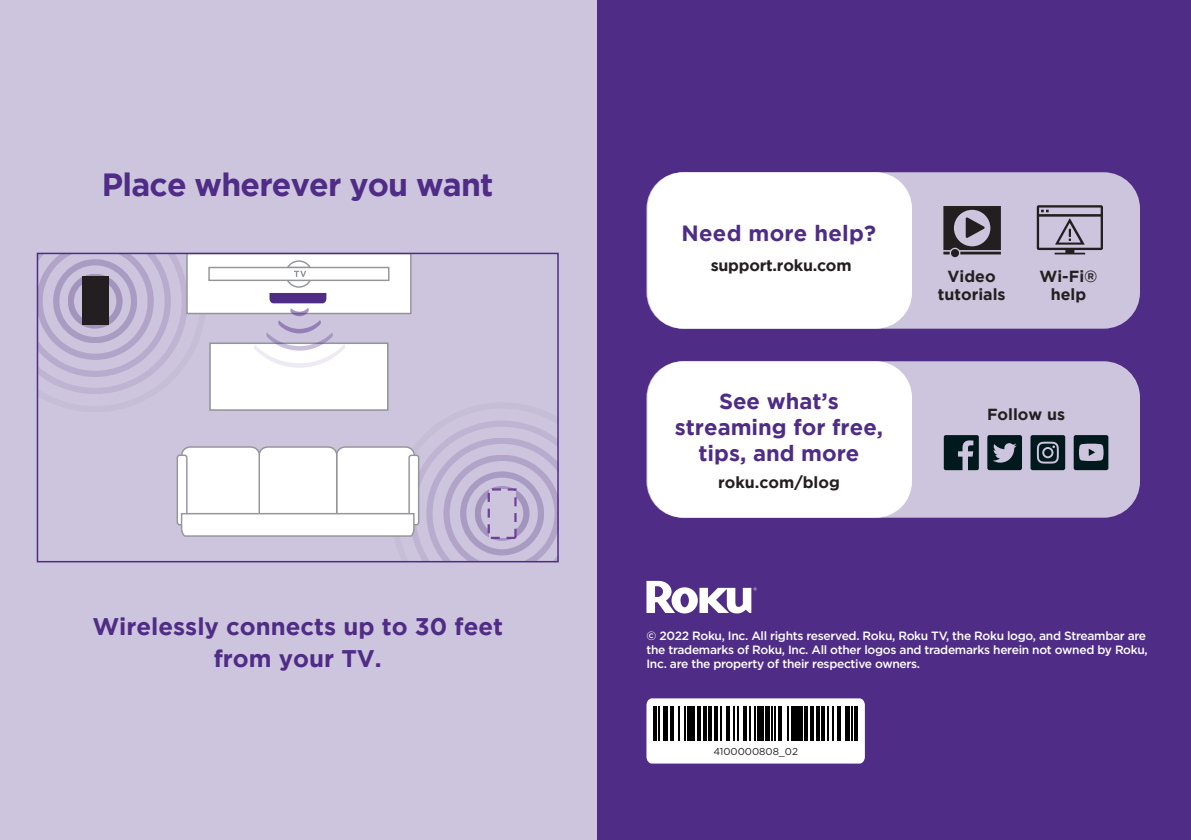
<style>
.page{position:relative;width:1191px;height:840px;background:#fff}
.page>*{position:absolute;margin:0;border:0;box-sizing:border-box;transform-origin:0 0}
.t1{font:700 32px "Gotham";letter-spacing:-.025em;color:#4f2c86}
.t2{font:700 24px "Gotham";color:#4f2c86}
.t3{font:700 22px/26px "Gotham";color:#4f2c86;text-align:center}
.t4{font:700 16px "Gotham";color:#231f20}
.copy{font:500 12px/14px "Gotham";letter-spacing:-.025em;color:#fff}
.t5{font:10px "Gotham";color:#231f20}
</style>
<div class="page">
<div style="left:595px;top:0;width:596px;height:839px;background:#4f2c86"></div>
<div style="left:0;top:0;width:596px;height:839px;background:#cdc5dd"></div>
<svg style="left:646px;top:580px;width:110px;height:33px"></svg>
<svg style="left:40px;top:255px;width:516px;height:304px"></svg>
<div style="left:37px;top:252px;width:522px;height:310px;border:2px solid #4f2c86"></div>
<svg style="left:646px;top:698px;width:219px;height:65px;background:#e2e2e3"></svg>
<div style="left:646px;top:172px;width:494px;height:156px;background:#cdc5dd;border-radius:36px"></div>
<div style="left:647px;top:172px;width:265px;height:156px;background:#fff;border-radius:36px"></div>
<svg style="left:943px;top:206px;width:58px;height:51px"></svg>
<svg style="left:1036px;top:205px;width:67px;height:49px"></svg>
<div style="left:646px;top:361px;width:494px;height:156px;background:#cdc5dd;border-radius:36px"></div>
<div style="left:647px;top:361px;width:265px;height:156px;background:#fff;border-radius:36px"></div>
<svg style="left:943px;top:435px;width:35px;height:35px"></svg>
<svg style="left:1073px;top:435px;width:35px;height:35px"></svg>
<svg style="left:987px;top:435px;width:35px;height:35px"></svg>
<svg style="left:1030px;top:435px;width:35px;height:35px"></svg>
<hr style="left:653px;top:706px;width:3px;height:34px;background:#000">
<hr style="left:658px;top:706px;width:1px;height:34px;background:#000">
<div style="left:662px;top:706px;width:5px;height:34px;background:#000"></div>
<hr style="left:670px;top:706px;width:3px;height:34px;background:#000">
<hr style="left:678px;top:706px;width:1px;height:34px;background:#000">
<hr style="left:684px;top:706px;width:1px;height:34px;background:#000">
<hr style="left:687px;top:706px;width:3px;height:34px;background:#000">
<hr style="left:691px;top:706px;width:3px;height:34px;background:#000">
<hr style="left:698px;top:706px;width:3px;height:34px;background:#000">
<hr style="left:704px;top:706px;width:3px;height:34px;background:#000">
<hr style="left:708px;top:706px;width:3px;height:34px;background:#000">
<hr style="left:714px;top:706px;width:3px;height:34px;background:#000">
<hr style="left:720px;top:706px;width:2px;height:34px;background:#000">
<hr style="left:726px;top:706px;width:4px;height:34px;background:#000">
<hr style="left:733px;top:706px;width:1px;height:34px;background:#000">
<hr style="left:737px;top:706px;width:2px;height:34px;background:#000">
<hr style="left:743px;top:706px;width:3px;height:34px;background:#000">
<hr style="left:749px;top:706px;width:2px;height:34px;background:#000">
<hr style="left:754px;top:706px;width:1px;height:34px;background:#000">
<div style="left:757px;top:706px;width:6px;height:34px;background:#000"></div>
<hr style="left:765px;top:706px;width:4px;height:34px;background:#000">
<hr style="left:771px;top:706px;width:1px;height:34px;background:#000">
<hr style="left:774px;top:706px;width:1px;height:34px;background:#000">
<hr style="left:778px;top:706px;width:3px;height:34px;background:#000">
<hr style="left:787px;top:706px;width:2px;height:34px;background:#000">
<div style="left:790px;top:706px;width:5px;height:34px;background:#000"></div>
<div style="left:797px;top:706px;width:6px;height:34px;background:#000"></div>
<hr style="left:804px;top:706px;width:3px;height:34px;background:#000">
<hr style="left:810px;top:706px;width:3px;height:34px;background:#000">
<hr style="left:816px;top:706px;width:3px;height:34px;background:#000">
<hr style="left:821px;top:706px;width:3px;height:34px;background:#000">
<hr style="left:827px;top:706px;width:2px;height:34px;background:#000">
<hr style="left:832px;top:706px;width:1px;height:34px;background:#000">
<hr style="left:838px;top:706px;width:3px;height:34px;background:#000">
<div style="left:845px;top:706px;width:5px;height:34px;background:#000"></div>
<hr style="left:851px;top:706px;width:2px;height:34px;background:#000">
<hr style="left:854px;top:706px;width:3px;height:34px;background:#000">
<p class="t1" style="left:102px;top:166px;width:393px">Place wherever you want</p>
<p class="t2" style="left:92px;top:612px;width:412px">Wirelessly connects up to 30 feet</p>
<p class="t2" style="left:214px;top:644px;width:170px">from your TV.</p>
<p class="t3" style="left:681px;top:219px;width:196px">Need more help?</p>
<p class="t4" style="left:710px;top:256px;width:142px">support.roku.com</p>
<p class="t3" style="left:675px;top:388px;width:210px">See what’s streaming for free, tips, and more</p>
<p class="t4" style="left:718px;top:473px;width:123px">roku.com/blog</p>
<p class="t4" style="left:947px;top:267px;width:50px">Video</p>
<p class="t4" style="left:937px;top:285px;width:69px">tutorials</p>
<p class="t4" style="left:1039px;top:267px;width:59px">Wi-Fi®</p>
<p class="t4" style="left:1050px;top:285px;width:37px">help</p>
<p class="t4" style="left:987px;top:404px;width:79px">Follow us</p>
<p class="copy" style="left:646px;top:628px;width:503px">© 2022 Roku, Inc. All rights reserved. Roku, Roku TV, the Roku logo, and Streambar are the trademarks of Roku, Inc. All other logos and trademarks herein not owned by Roku,<br>Inc. are the property of their respective owners.</p>
<p class="t5" style="left:713px;top:744px;width:86px">4100000808_02</p>
</div>
